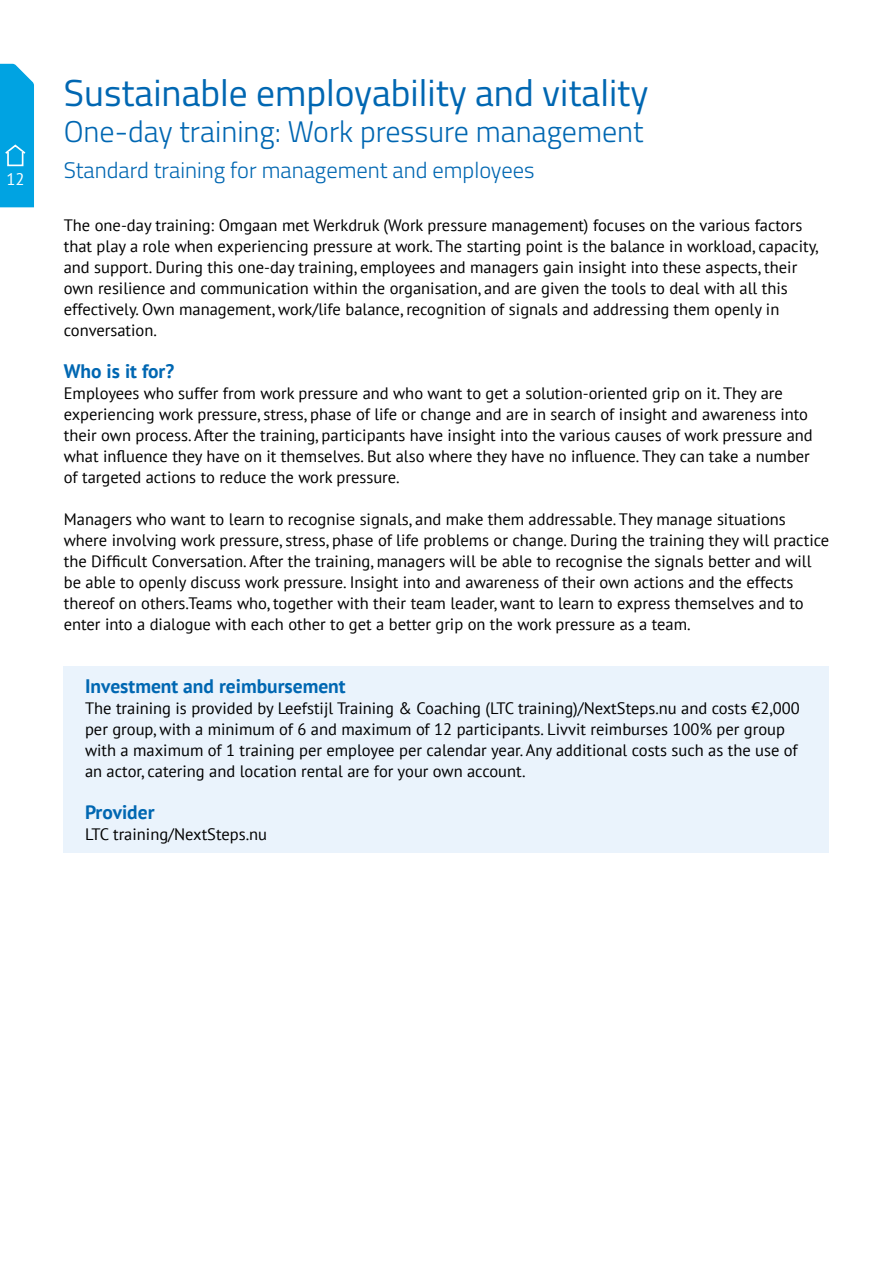
<style>
.page{position:relative;width:893px;height:1263px;background:#fff}
.page>*{position:absolute;margin:0;border:0;box-sizing:border-box;transform-origin:0 0}
.t1{font:37.5px "Titillium Web";color:#0067b2}
.t2{font:300 30px "Titillium Web";color:#0067b2}
.t3{font:300 22.5px "Titillium Web";color:#0067b2}
.t4{font:700 19.5px "PT Sans";color:#0067b2}
.t5{font:16.65px "PT Sans";color:#fff}
.t6{font:16.5px/21px "PT Sans";color:#000}
</style>
<div class="page">
<div style="left:64px;top:666px;width:765px;height:40px;background:#eaf3fc"></div>
<div style="left:64px;top:702px;width:765px;height:88px;background:#eaf3fc"></div>
<div style="left:64px;top:786px;width:765px;height:25px;background:#eaf3fc"></div>
<div style="left:64px;top:792px;width:765px;height:40px;background:#eaf3fc"></div>
<div style="left:64px;top:828px;width:765px;height:25px;background:#eaf3fc"></div>
<svg style="left:0;top:63px;width:34px;height:144px;background:#0ea8e3"></svg>
<div style="left:7px;top:151px;width:16px;height:15px;background:#00a3e2;border:2px solid #fff"></div>
<p class="t5" style="left:6px;top:168px;width:20px">12</p>
<h1 class="t1" style="left:64px;top:66px;width:586px">Sustainable employability and vitality</h1>
<h2 class="t2" style="left:64px;top:110px;width:581px">One-day training: Work pressure management</h2>
<h3 class="t3" style="left:64px;top:154px;width:472px">Standard training for management and employees</h3>
<p class="t6" style="left:64px;top:214px;width:756px">The one-day training: Omgaan met Werkdruk (Work pressure management) focuses on the various factors that play a role when experiencing pressure at work. The starting point is the balance in workload, capacity, and support. During this one-day training, employees and managers gain insight into these aspects, their own resilience and communication within the organisation, and are given the tools to deal with all this effectively. Own management, work/life balance, recognition of signals and addressing them openly in conversation.</p>
<p class="t4" style="left:64px;top:358px;width:112px">Who is it for?</p>
<p class="t6" style="left:64px;top:382px;width:750px">Employees who suffer from work pressure and who want to get a solution-oriented grip on it. They are experiencing work pressure, stress, phase of life or change and are in search of insight and awareness into their own process. After the training, participants have insight into the various causes of work pressure and what influence they have on it themselves. But also where they have no influence. They can take a number of targeted actions to reduce the work pressure.</p>
<p class="t6" style="left:64px;top:508px;width:767px">Managers who want to learn to recognise signals, and make them addressable. They manage situations where involving work pressure, stress, phase of life problems or change. During the training they will practice the Difficult Conversation. After the training, managers will be able to recognise the signals better and will be able to openly discuss work pressure. Insight into and awareness of their own actions and the effects thereof on others.Teams who, together with their team leader, want to learn to express themselves and to enter into a dialogue with each other to get a better grip on the work pressure as a team.</p>
<p class="t4" style="left:85px;top:673px;width:262px">Investment and reimbursement</p>
<p class="t6" style="left:85px;top:697px;width:716px">The training is provided by Leefstijl Training &amp; Coaching (LTC training)/NextSteps.nu and costs €2,000 per group, with a minimum of 6 and maximum of 12 participants. Livvit reimburses 100% per group with a maximum of 1 training per employee per calendar year. Any additional costs such as the use of an actor, catering and location rental are for your own account.</p>
<p class="t4" style="left:85px;top:799px;width:71px">Provider</p>
<p class="t6" style="left:85px;top:823px;width:184px">LTC training/NextSteps.nu</p>
</div>
